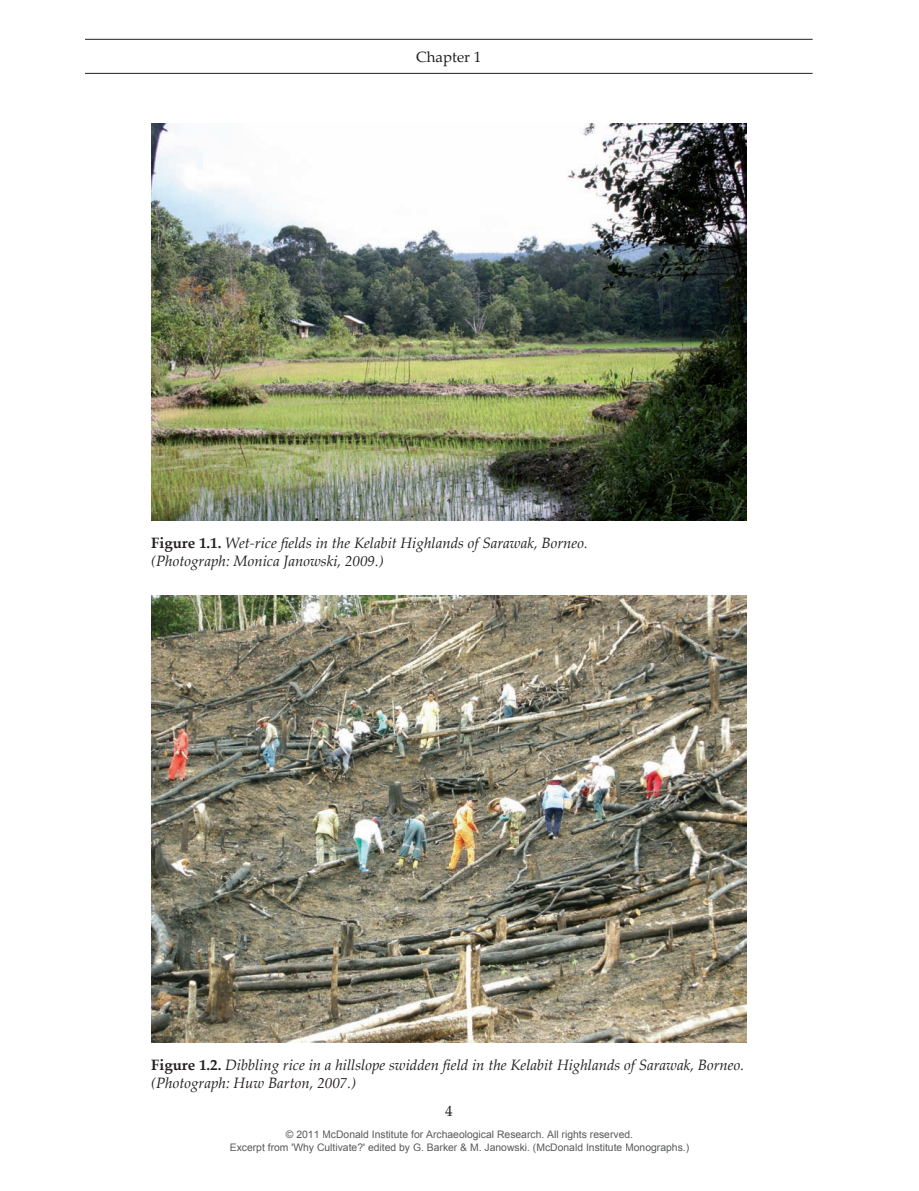
<style>
.page{position:relative;width:919px;height:1191px;background:#fff}
.page>*{position:absolute;margin:0;border:0;box-sizing:border-box;transform-origin:0 0}
.t1{font:italic 15px/18px "Palatino Linotype";color:#231f20}
.t2{font:15px "Palatino Linotype";color:#231f20}
.t3{font:10.35px/12.5px "Arial";color:#58595b;text-align:center}
.s1{font-weight:700;font-style:normal}
</style>
<div class="page">
<hr style="left:85px;top:39px;width:727px;height:1px;background:#231f20">
<hr style="left:85px;top:73px;width:727px;height:1px;background:#231f20">
<img style="left:151px;top:123px;width:595px;height:397px">
<img style="left:151px;top:595px;width:595px;height:447px">
<p class="t2" style="left:416px;top:46px;width:67px">Chapter 1</p>
<p class="t1" style="left:151px;top:533px;width:438px"><span class="s1">Figure 1.1.</span> Wet-rice fields in the Kelabit Highlands of Sarawak, Borneo. (Photograph: Monica Janowski, 2009.)</p>
<p class="t1" style="left:151px;top:1055px;width:594px"><span class="s1">Figure 1.2.</span> Dibbling rice in a hillslope swidden field in the Kelabit Highlands of Sarawak, Borneo. (Photograph: Huw Barton, 2007.)</p>
<p class="t3" style="left:230px;top:1128px;width:461px">© 2011 McDonald Institute for Archaeological Research. All rights reserved.<br>Excerpt from 'Why Cultivate?' edited by G. Barker &amp; M. Janowski. (McDonald Institute Monographs.)</p>
<p class="t2" style="left:445px;top:1100px;width:9px">4</p>
</div>
